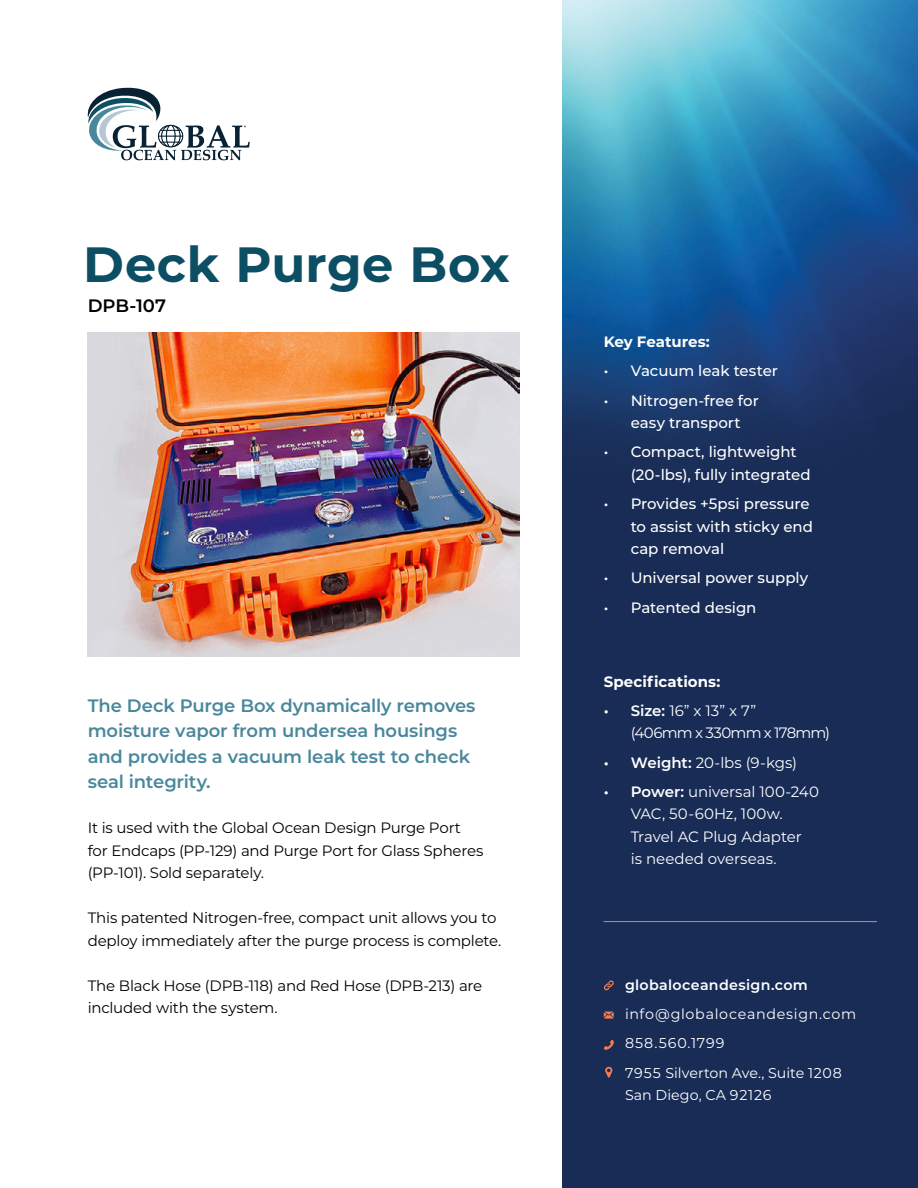
<style>
.page{position:relative;width:918px;height:1188px;background:#fff}
.page>*{position:absolute;margin:0;border:0;box-sizing:border-box;transform-origin:0 0}
.t1{font:700 49.5px "Montserrat";letter-spacing:.01em;color:#0c4e63}
.t2{font:600 18px/25.5px "Montserrat";letter-spacing:-.01em;color:#49879c}
.t3{font:600 18px "Montserrat";color:#000}
.t4{font:15px/22.5px "Montserrat";letter-spacing:-.01em;color:#000}
.t5{font:500 15px/22.5px "Montserrat";letter-spacing:-.005em;color:#fff}
.t6{font:15px/22.5px "Montserrat";letter-spacing:-.005em;color:#fff}
.t7{font:15px/22.5px "Montserrat";letter-spacing:-.04em;color:#fff}
.t8{font:700 15px "Montserrat";color:#fff}
.t9{font:14.25px/29.2px "Montserrat";letter-spacing:.045em;color:#fff}
.t10{font:600 14.25px "Montserrat";letter-spacing:.025em;color:#fff}
.t11{font:14.25px "Montserrat";letter-spacing:.01em;color:#fff}
.s1{font-weight:600}
</style>
<div class="page">
<svg style="left:87px;top:87px;width:163px;height:73px"></svg>
<div style="left:563px;top:0;width:355px;height:1188px;background:#182c56"></div>
<img style="left:563px;top:0;width:355px;height:436px">
<img style="left:88px;top:333px;width:431px;height:323px">
<hr style="left:604px;top:921px;width:273px;height:1px;background:#f47c50">
<svg style="left:604px;top:1040px;width:10px;height:10px"></svg>
<svg style="left:604px;top:980px;width:10px;height:11px"></svg>
<svg style="left:605px;top:1067px;width:7px;height:11px"></svg>
<svg style="left:604px;top:1012px;width:10px;height:7px"></svg>
<h1 class="t1" style="left:83px;top:229px;width:428px">Deck Purge Box</h1>
<p class="t3" style="left:88px;top:293px;width:80px">DPB-107</p>
<p class="t8" style="left:604px;top:331px;width:108px">Key Features:</p>
<p class="t5" style="left:604px;top:359px;width:176px">• Vacuum leak tester</p>
<p class="t5" style="left:604px;top:388px;width:157px;text-align:center">• Nitrogen-free for easy transport</p>
<p class="t5" style="left:631px;top:440px;width:182px;text-indent:-27px">• Compact, lightweight (20-lbs), fully integrated</p>
<p class="t5" style="left:631px;top:492px;width:184px;text-indent:-27px">• Provides +5psi pressure to assist with sticky end cap removal</p>
<p class="t5" style="left:604px;top:566px;width:206px">• Universal power supply</p>
<p class="t5" style="left:604px;top:595px;width:154px">• Patented design</p>
<p class="t8" style="left:604px;top:670px;width:118px">Specifications:</p>
<p class="t7" style="left:631px;top:699px;width:201px;text-indent:-27px"><span class="s1">• Size:</span> 16” x 13” x 7”<br>(406mm x 330mm x 178mm)</p>
<p class="t6" style="left:604px;top:750px;width:195px"><span class="s1">• Weight:</span> 20-lbs (9-kgs)</p>
<p class="t6" style="left:631px;top:780px;width:190px;text-indent:-27px"><span class="s1">• Power:</span> universal 100-240<br>VAC, 50-60Hz, 100w.<br>Travel AC Plug Adapter<br>is needed overseas.</p>
<p class="t2" style="left:88px;top:692px;width:389px">The Deck Purge Box dynamically removes moisture vapor from undersea housings and provides a vacuum leak test to check seal integrity.</p>
<p class="t4" style="left:88px;top:816px;width:397px">It is used with the Global Ocean Design Purge Port for Endcaps (PP-129) and Purge Port for Glass Spheres (PP-101). Sold separately.</p>
<p class="t4" style="left:88px;top:906px;width:415px">This patented Nitrogen-free, compact unit allows you to deploy immediately after the purge process is complete.</p>
<p class="t4" style="left:88px;top:974px;width:396px">The Black Hose (DPB-118) and Red Hose (DPB-213) are included with the system.</p>
<p class="t10" style="left:625px;top:975px;width:184px">globaloceandesign.com</p>
<p class="t9" style="left:625px;top:999px;width:233px">info@globaloceandesign.com<br>858.560.1799<br>7955 Silverton Ave., Suite 1208</p>
<p class="t11" style="left:625px;top:1085px;width:148px">San Diego, CA 92126</p>
</div>
